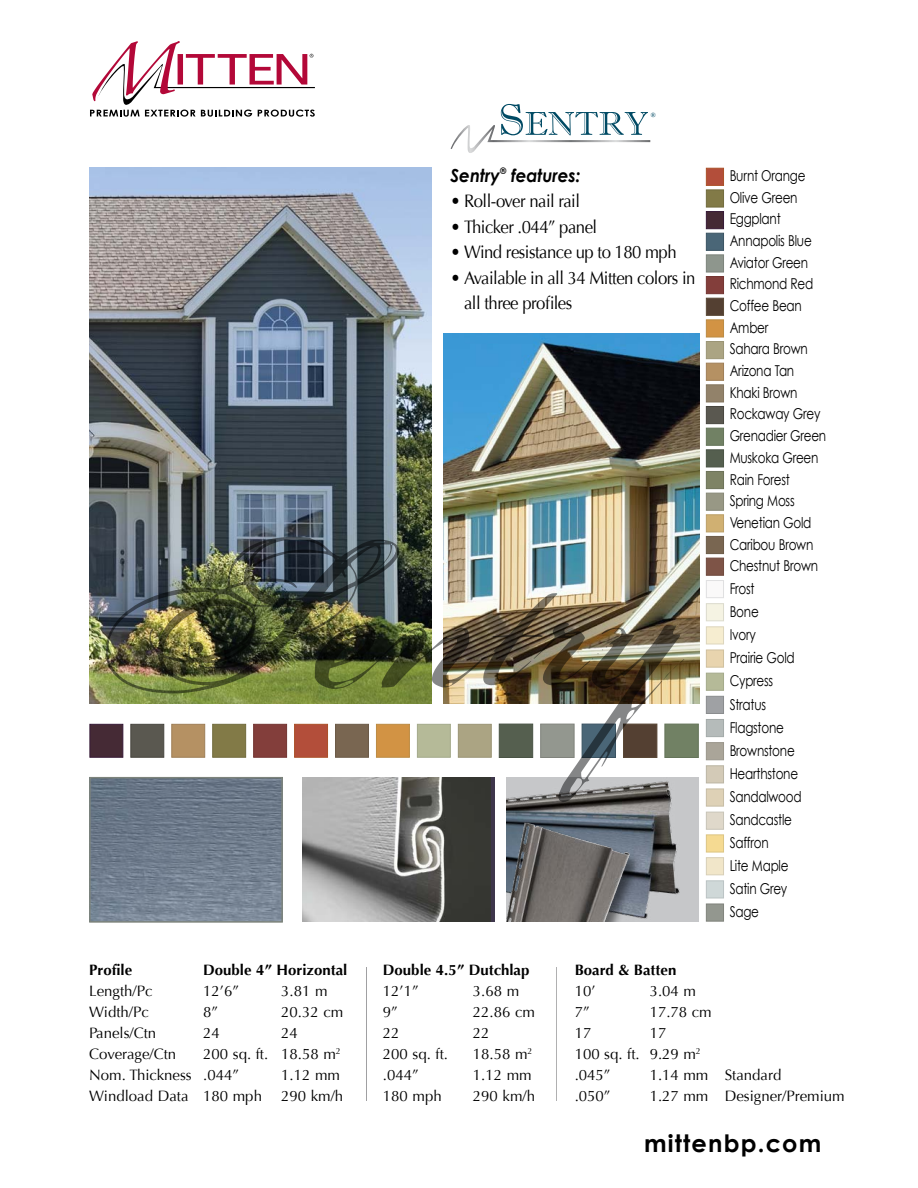
<style>
.page{position:relative;width:918px;height:1188px;background:#fff}
.page>*{position:absolute;margin:0;border:0;box-sizing:border-box;transform-origin:0 0}
.t1{font:700 24px "Century Gothic";letter-spacing:.05em;color:#000}
.t2{font:18px/25.5px "Optima";letter-spacing:-.03em;color:#000;scale:.93 1}
.t3{font:italic 700 18px "Century Gothic";color:#000;scale:.93 1}
.t4{font:15px/23.2px "Century Gothic";letter-spacing:-.02em;color:#000;scale:.8 1}
.t5{font:15px/21px "Optima";color:#000}
.t6{font:700 15px "Optima";color:#000}
.t7{font:7.65px "Imprint MT Shadow";color:#004a64}
</style>
<div class="page">
<hr style="left:365px;top:967px;width:1px;height:134px;background:#9f9fa1">
<hr style="left:556px;top:967px;width:1px;height:134px;background:#9f9fa1">
<img style="left:90px;top:168px;width:341px;height:536px">
<svg style="left:451px;top:104px;width:199px;height:49px"></svg>
<img style="left:443px;top:334px;width:256px;height:370px">
<img style="left:92px;top:780px;width:188px;height:140px">
<div style="left:89px;top:777px;width:194px;height:146px;border:2px solid #7d847c"></div>
<img style="left:302px;top:802px;width:189px;height:120px">
<div style="left:665px;top:724px;width:34px;height:34px;background:#718164;border:1px solid #65755a"></div>
<img style="left:507px;top:778px;width:192px;height:144px">
<img style="left:106px;top:537px;width:579px;height:265px">
<div style="left:505px;top:822px;width:138px;height:114px;background:#000;opacity:.5"></div>
<img style="left:507px;top:809px;width:127px;height:113px">
<div style="left:494px;top:922px;width:194px;height:18px;background:#fff"></div>
<div style="left:706px;top:254px;width:18px;height:18px;background:#8e968d;border:1px solid #7d847c"></div>
<div style="left:706px;top:580px;width:18px;height:18px;background:#faf9f9;border:1px solid #e0e0e1"></div>
<div style="left:706px;top:168px;width:18px;height:18px;background:#b34e3a;border:1px solid #ab5028"></div>
<div style="left:706px;top:471px;width:18px;height:18px;background:#7e8365;border:1px solid #6c7258"></div>
<div style="left:706px;top:812px;width:18px;height:18px;background:#dfd8ca;border:1px solid #c8c4b8"></div>
<div style="left:706px;top:276px;width:18px;height:18px;background:#833e3b;border:1px solid #743532"></div>
<div style="left:706px;top:603px;width:18px;height:18px;background:#f5f3e3;border:1px solid #dcdbcd"></div>
<div style="left:706px;top:190px;width:18px;height:17px;background:#827a47;border:1px solid #726c3e"></div>
<div style="left:706px;top:493px;width:18px;height:18px;background:#989885;border:1px solid #888978"></div>
<div style="left:706px;top:835px;width:18px;height:17px;background:#f5da92;border:1px solid #dcc584"></div>
<div style="left:706px;top:298px;width:18px;height:18px;background:#544032;border:1px solid #5a4836"></div>
<div style="left:706px;top:626px;width:18px;height:18px;background:#f6edd0;border:1px solid #ddd6bd"></div>
<div style="left:706px;top:211px;width:18px;height:18px;background:#452a35;border:1px solid #361936"></div>
<div style="left:706px;top:514px;width:18px;height:18px;background:#d0b072;border:1px solid #bb9f68"></div>
<div style="left:706px;top:857px;width:18px;height:18px;background:#f1e6c9;border:1px solid #d8cfb7"></div>
<div style="left:706px;top:880px;width:18px;height:18px;background:#cfd8d8;border:1px solid #bbc3c4"></div>
<div style="left:706px;top:319px;width:18px;height:18px;background:#d29344;border:1px solid #bc8b43"></div>
<div style="left:706px;top:650px;width:18px;height:18px;background:#e8d4ae;border:1px solid #d0c09e"></div>
<div style="left:706px;top:536px;width:18px;height:18px;background:#796651;border:1px solid #6b5a47"></div>
<div style="left:706px;top:904px;width:18px;height:18px;background:#93978f;border:1px solid #81847d"></div>
<div style="left:706px;top:341px;width:18px;height:18px;background:#aba483;border:1px solid #9b9576"></div>
<div style="left:706px;top:673px;width:18px;height:18px;background:#b5ba98;border:1px solid #a4aa8b"></div>
<div style="left:706px;top:233px;width:18px;height:18px;background:#4a6677;border:1px solid #3b5463"></div>
<div style="left:706px;top:558px;width:18px;height:18px;background:#7e5447;border:1px solid #704a3e"></div>
<div style="left:706px;top:363px;width:18px;height:18px;background:#b59163;border:1px solid #9f7f57"></div>
<div style="left:706px;top:696px;width:18px;height:18px;background:#9fa1a4;border:1px solid #8a8c8e"></div>
<div style="left:706px;top:384px;width:18px;height:18px;background:#92826a;border:1px solid #84765f"></div>
<div style="left:706px;top:719px;width:18px;height:18px;background:#b5bbba;border:1px solid #a3aaa9"></div>
<div style="left:706px;top:406px;width:18px;height:18px;background:#5a5850;border:1px solid #48463f"></div>
<div style="left:706px;top:742px;width:18px;height:18px;background:#aaa599;border:1px solid #9a968b"></div>
<div style="left:706px;top:428px;width:18px;height:18px;background:#718164;border:1px solid #65755a"></div>
<div style="left:706px;top:765px;width:18px;height:18px;background:#d3cab7;border:1px solid #bbb5a4"></div>
<div style="left:706px;top:449px;width:18px;height:18px;background:#555f4f;border:1px solid #4a5445"></div>
<div style="left:706px;top:789px;width:18px;height:17px;background:#ded1b6;border:1px solid #c7bda5"></div>
<div style="left:90px;top:724px;width:33px;height:33px;background:#452a35;border:1px solid #361936"></div>
<div style="left:131px;top:724px;width:33px;height:33px;background:#5a5850"></div>
<svg style="left:90px;top:41px;width:225px;height:76px"></svg>
<p class="t7" style="left:651px;top:111px;width:6px">®</p>
<p class="t3" style="left:451px;top:164px;width:141px">Sentry<sup>®</sup> features:</p>
<p class="t2" style="left:451px;top:189px;width:141px">• Roll-over nail rail</p>
<p class="t2" style="left:451px;top:214px;width:159px">• Thicker .044” panel</p>
<p class="t2" style="left:451px;top:240px;width:245px">• Wind resistance up to 180 mph</p>
<p class="t2" style="left:464px;top:265px;width:250px;text-indent:-13px">• Available in all 34 Mitten colors in all three profiles</p>
<p class="t4" style="left:730px;top:164px;width:96px">Burnt Orange</p>
<p class="t4" style="left:730px;top:185px;width:86px">Olive Green</p>
<p class="t4" style="left:730px;top:207px;width:65px">Eggplant</p>
<p class="t4" style="left:730px;top:229px;width:104px">Annapolis Blue</p>
<p class="t4" style="left:730px;top:250px;width:100px">Aviator Green</p>
<p class="t4" style="left:730px;top:272px;width:106px">Richmond Red</p>
<p class="t4" style="left:730px;top:294px;width:92px">Coffee Bean</p>
<p class="t4" style="left:730px;top:316px;width:50px">Amber</p>
<p class="t4" style="left:730px;top:337px;width:99px">Sahara Brown</p>
<p class="t4" style="left:730px;top:359px;width:82px">Arizona Tan</p>
<p class="t4" style="left:730px;top:381px;width:86px">Khaki Brown</p>
<p class="t4" style="left:730px;top:402px;width:115px">Rockaway Grey</p>
<p class="t4" style="left:730px;top:424px;width:122px">Grenadier Green</p>
<p class="t4" style="left:730px;top:446px;width:113px">Muskoka Green</p>
<p class="t4" style="left:730px;top:467px;width:77px">Rain Forest</p>
<p class="t4" style="left:730px;top:489px;width:83px">Spring Moss</p>
<p class="t4" style="left:730px;top:511px;width:104px">Venetian Gold</p>
<p class="t4" style="left:730px;top:532px;width:106px">Caribou Brown</p>
<p class="t4" style="left:730px;top:554px;width:112px">Chestnut Brown</p>
<p class="t4" style="left:730px;top:576px;width:33px">Frost</p>
<p class="t4" style="left:730px;top:600px;width:38px">Bone</p>
<p class="t4" style="left:730px;top:623px;width:34px">Ivory</p>
<p class="t4" style="left:730px;top:646px;width:83px">Prairie Gold</p>
<p class="t4" style="left:730px;top:669px;width:56px">Cypress</p>
<p class="t4" style="left:730px;top:692px;width:47px">Stratus</p>
<p class="t4" style="left:730px;top:715px;width:69px">Flagstone</p>
<p class="t4" style="left:730px;top:739px;width:83px">Brownstone</p>
<p class="t4" style="left:730px;top:762px;width:87px">Hearthstone</p>
<p class="t4" style="left:730px;top:785px;width:92px">Sandalwood</p>
<p class="t4" style="left:730px;top:808px;width:80px">Sandcastle</p>
<p class="t4" style="left:730px;top:831px;width:50px">Saffron</p>
<p class="t4" style="left:730px;top:854px;width:75px">Lite Maple<br>Satin Grey</p>
<p class="t4" style="left:730px;top:900px;width:38px">Sage</p>
<p class="t6" style="left:89px;top:961px;width:45px">Profile</p>
<p class="t6" style="left:203px;top:961px;width:146px">Double 4” Horizontal</p>
<p class="t5" style="left:89px;top:981px;width:65px">Length/Pc</p>
<p class="t5" style="left:203px;top:981px;width:37px">12’6”</p>
<p class="t5" style="left:281px;top:981px;width:48px">3.81 m</p>
<p class="t5" style="left:89px;top:1002px;width:61px">Width/Pc</p>
<p class="t5" style="left:203px;top:1002px;width:16px">8”</p>
<p class="t5" style="left:281px;top:1002px;width:64px">20.32 cm</p>
<p class="t5" style="left:89px;top:1023px;width:68px">Panels/Ctn</p>
<p class="t5" style="left:203px;top:1023px;width:18px">24</p>
<p class="t5" style="left:281px;top:1023px;width:18px">24</p>
<p class="t5" style="left:89px;top:1044px;width:88px">Coverage/Ctn</p>
<p class="t5" style="left:89px;top:1044px;width:253px;text-indent:114px">200 sq. ft. 18.58 m<sup>2<br></sup>Nom. Thickness .044”</p>
<p class="t5" style="left:281px;top:1065px;width:60px">1.12 mm</p>
<p class="t5" style="left:89px;top:1086px;width:174px">Windload Data 180 mph</p>
<p class="t5" style="left:281px;top:1086px;width:64px">290 km/h</p>
<p class="t6" style="left:383px;top:961px;width:148px">Double 4.5” Dutchlap</p>
<p class="t5" style="left:383px;top:981px;width:37px">12’1”</p>
<p class="t5" style="left:473px;top:981px;width:48px">3.68 m</p>
<p class="t5" style="left:383px;top:1002px;width:16px">9”</p>
<p class="t5" style="left:473px;top:1002px;width:64px">22.86 cm</p>
<p class="t5" style="left:383px;top:1023px;width:18px">22</p>
<p class="t5" style="left:473px;top:1023px;width:18px">22</p>
<p class="t5" style="left:383px;top:1044px;width:67px">200 sq. ft.</p>
<p class="t5" style="left:473px;top:1044px;width:61px">18.58 m<sup>2</sup></p>
<p class="t5" style="left:383px;top:1065px;width:37px">.044”</p>
<p class="t5" style="left:473px;top:1065px;width:60px">1.12 mm</p>
<p class="t5" style="left:383px;top:1086px;width:60px">180 mph</p>
<p class="t5" style="left:473px;top:1086px;width:64px">290 km/h</p>
<p class="t6" style="left:575px;top:961px;width:103px">Board &amp; Batten</p>
<p class="t5" style="left:575px;top:981px;width:22px">10’</p>
<p class="t5" style="left:650px;top:981px;width:48px">3.04 m</p>
<p class="t5" style="left:575px;top:1002px;width:16px">7”</p>
<p class="t5" style="left:650px;top:1002px;width:64px">17.78 cm</p>
<p class="t5" style="left:575px;top:1023px;width:18px">17</p>
<p class="t5" style="left:575px;top:1023px;width:128px;text-indent:75px">17<br>100 sq. ft. 9.29 m<sup>2 </sup>.045”</p>
<p class="t5" style="left:650px;top:1065px;width:133px">1.14 mm Standard</p>
<p class="t5" style="left:575px;top:1086px;width:37px">.050”</p>
<p class="t5" style="left:650px;top:1086px;width:197px">1.27 mm Designer/Premium</p>
<h1 class="t1" style="left:644px;top:1128px;width:179px">mittenbp.com</h1>
</div>
